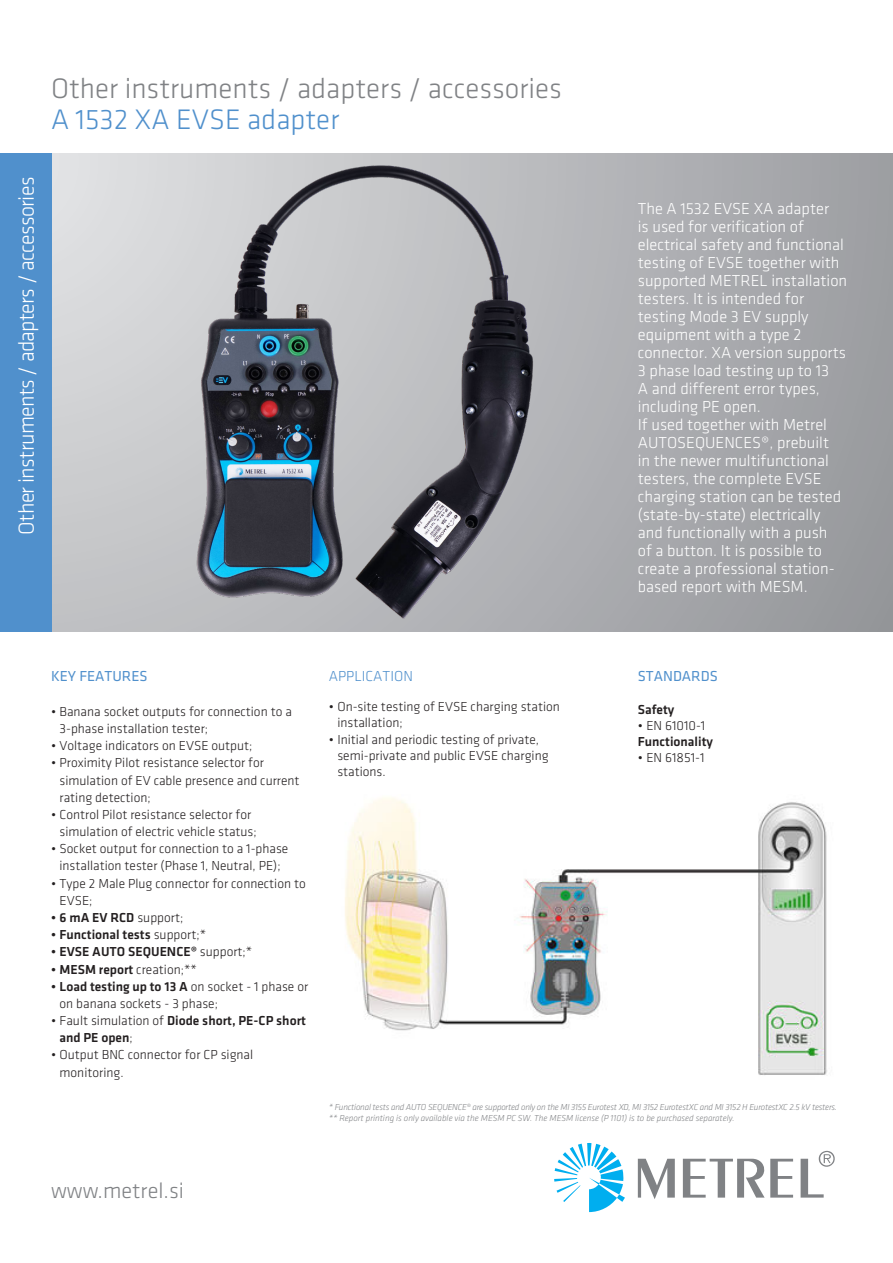
<style>
.page{position:relative;width:893px;height:1263px;background:#fff}
.page>*{position:absolute;margin:0;border:0;box-sizing:border-box;transform-origin:0 0}
.t1{font:300 29.25px "Klavika";color:#808285}
.t2{font:300 29.25px "Klavika";color:#5090cc}
.t3{font:300 22.5px "Klavika";letter-spacing:-.03em;color:#fff}
.t4{font:300 22.5px "Klavika";color:#808285}
.t5{font:300 16.5px/18px "Klavika";color:#fff}
.t6{font:15px "Klavika";color:#5090cc}
.t7{font:300 15px "Klavika";color:#5090cc}
.t8{font:300 13.5px/17.2px "Klavika";color:#231f20}
.t9{font:500 13.5px/17.2px "Klavika";color:#231f20}
.t10{font:italic 300 9px/10.8px "Klavika";letter-spacing:-.02em;color:#808285}
.s1{font-weight:300}
.s2{font-weight:500}
</style>
<div class="page">
<div style="left:0;top:153px;width:893px;height:478px;background:#a4a5a9"></div>
<svg style="left:554px;top:1143px;width:71px;height:69px"></svg>
<svg style="left:638px;top:1150px;width:197px;height:49px"></svg>
<div style="left:0;top:153px;width:51px;height:478px;background:#5090cc"></div>
<img style="left:51px;top:153px;width:587px;height:478px">
<img style="left:345px;top:797px;width:482px;height:278px">
<h1 class="t1" style="left:51px;top:76px;width:512px">Other instruments / adapters / accessories</h1>
<h1 class="t2" style="left:51px;top:107px;width:290px">A 1532 XA EVSE adapter</h1>
<h2 class="t3" style="left:17px;top:535px;width:359px;rotate:-90deg">Other instruments / adapters / accessories</h2>
<p class="t5" style="left:638px;top:201px;width:211px">The A 1532 EVSE XA adapter<br>is used for verification of electrical safety and functional testing of EVSE together with supported METREL installation testers. It is intended for testing Mode 3 EV supply equipment with a type 2 connector. XA version supports<br>3 phase load testing up to 13<br>A and different error types, including PE open.<br>If used together with Metrel<br>AUTOSEQUENCES®, prebuilt<br>in the newer multifunctional testers, the complete EVSE charging station can be tested (state-by-state) electrically and functionally with a push<br>of a button. It is possible to create a professional station&shy;based report with MESM.</p>
<p class="t6" style="left:51px;top:667px;width:98px">KEY FEATURES</p>
<p class="t8" style="left:60px;top:703px;width:234px;text-indent:-9px">• Banana socket outputs for connection to a<br>3-phase installation tester;</p>
<p class="t8" style="left:51px;top:738px;width:203px">• Voltage indicators on EVSE output;</p>
<p class="t8" style="left:60px;top:755px;width:242px;text-indent:-9px">• Proximity Pilot resistance selector for simulation of EV cable presence and current rating detection;</p>
<p class="t8" style="left:60px;top:806px;width:199px;text-indent:-9px">• Control Pilot resistance selector for simulation of electric vehicle status;</p>
<p class="t8" style="left:51px;top:841px;width:239px;text-align:center">• Socket output for connection to a 1-phase installation tester (Phase 1, Neutral, PE);</p>
<p class="t8" style="left:60px;top:875px;width:248px;text-indent:-9px">• Type 2 Male Plug connector for connection to<br>EVSE;</p>
<p class="t9" style="left:51px;top:910px;width:134px">• 6 mA EV RCD <span class="s1">support;</span></p>
<p class="t9" style="left:51px;top:927px;width:157px">• Functional tests <span class="s1">support;*</span></p>
<p class="t9" style="left:51px;top:944px;width:203px">• EVSE AUTO SEQUENCE® <span class="s1">support;*</span></p>
<p class="t9" style="left:51px;top:961px;width:147px">• MESM report <span class="s1">creation;**</span></p>
<p class="t8" style="left:60px;top:978px;width:250px;text-indent:-9px"><span class="s2">• Load testing up to 13 A</span> on socket - 1 phase or on banana sockets - 3 phase;</p>
<p class="t9" style="left:60px;top:1013px;width:248px;text-indent:-9px"><span class="s1">• Fault simulation of</span> Diode short, PE-CP short and PE open<span class="s1">;</span></p>
<p class="t8" style="left:60px;top:1047px;width:195px;text-indent:-9px">• Output BNC connector for CP signal monitoring.</p>
<p class="t7" style="left:329px;top:670px;width:86px">APPLICATION</p>
<p class="t8" style="left:337px;top:699px;width:224px;line-height:16.2px;text-indent:-9px">• On-site testing of EVSE charging station installation;</p>
<p class="t8" style="left:337px;top:732px;width:213px;line-height:16.2px;text-indent:-9px">• Initial and periodic testing of private, semi-private and public EVSE charging stations.</p>
<p class="t6" style="left:638px;top:667px;width:82px">STANDARDS</p>
<p class="t9" style="left:638px;top:702px;width:38px">Safety</p>
<p class="t8" style="left:638px;top:718px;width:69px">• EN 61010-1</p>
<p class="t9" style="left:638px;top:734px;width:77px">Functionality</p>
<p class="t8" style="left:638px;top:750px;width:68px">• EN 61851-1</p>
<p class="t10" style="left:329px;top:1102px;width:510px">* Functional tests and AUTO SEQUENCE® are supported only on the MI 3155 Eurotest XD, MI 3152 EurotestXC and MI 3152 H EurotestXC 2.5 kV testers. ** Report printing is only available via the MESM PC SW. The MESM license (P 1101) is to be purchased separately.</p>
<h2 class="t4" style="left:51px;top:1181px;width:134px">www.metrel.si</h2>
</div>
